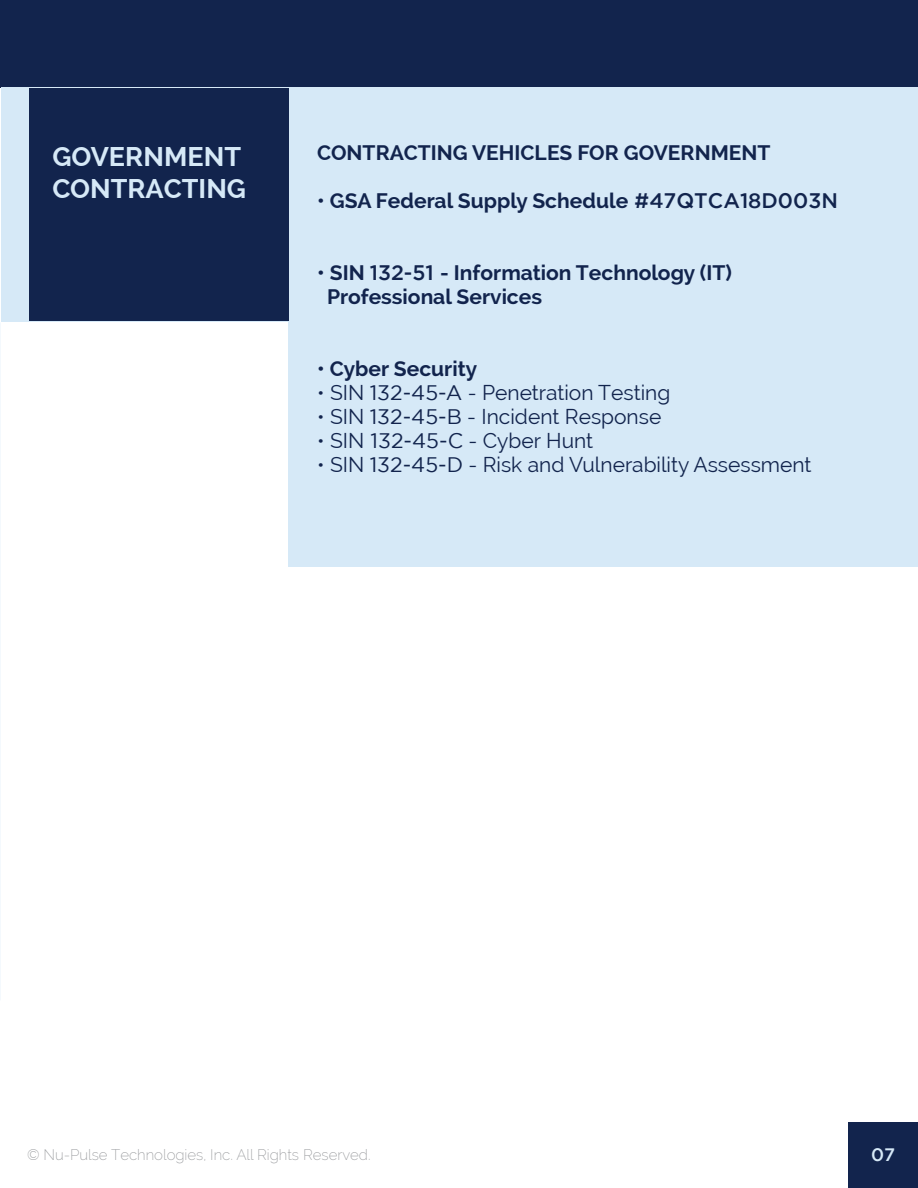
<style>
.page{position:relative;width:918px;height:1188px;background:#fff}
.page>*{position:absolute;margin:0;border:0;box-sizing:border-box;transform-origin:0 0}
.t1{font:700 27px "Raleway";color:#d6e9f7}
.t2{font:700 21px/24px "Raleway";color:#12244d}
.t3{font:21px "Raleway";color:#12244d}
.t4{font:500 18px "Gotham";color:#d6e9f7}
.t5{font:200 15px "Raleway";color:#939598}
.s1{font-family:"Gotham";font-weight:500}
.s2{font-family:"Gotham"}
</style>
<div class="page">
<div style="left:848px;top:1123px;width:70px;height:65px;background:#12244d"></div>
<div style="left:0;top:0;width:918px;height:88px;background:#12244d"></div>
<div style="left:288px;top:322px;width:630px;height:245px;background:#d6e9f7"></div>
<div style="left:2px;top:88px;width:916px;height:234px;background:#d6e9f7"></div>
<div style="left:29px;top:88px;width:259px;height:233px;background:#12244d"></div>
<p class="t1" style="left:52px;top:141px;width:190px">GOVERNMENT</p>
<p class="t1" style="left:52px;top:173px;width:195px">CONTRACTING</p>
<p class="t2" style="left:317px;top:141px;width:455px">CONTRACTING VEHICLES FOR GOVERNMENT</p>
<p class="t2" style="left:317px;top:189px;width:522px">• GSA Federal Supply Schedule <span class="s1">#47QTCA18D003N</span></p>
<p class="t2" style="left:327px;top:261px;width:406px;text-indent:-10px">• SIN <span class="s1">132-51</span> - Information Technology (IT)<br>Professional Services</p>
<p class="t2" style="left:317px;top:357px;width:161px">• Cyber Security</p>
<p class="t3" style="left:317px;top:380px;width:355px">• SIN <span class="s2">132-45-A</span> - Penetration Testing</p>
<p class="t3" style="left:317px;top:404px;width:346px">• SIN <span class="s2">132-45-B</span> - Incident Response</p>
<p class="t3" style="left:317px;top:428px;width:278px">• SIN <span class="s2">132-45-C</span> - Cyber Hunt</p>
<p class="t3" style="left:317px;top:452px;width:496px">• SIN <span class="s2">132-45-D</span> - Risk and Vulnerability Assessment</p>
<p class="t5" style="left:27px;top:1146px;width:345px">© Nu-Pulse Technologies, Inc. All Rights Reserved.</p>
<p class="t4" style="left:871px;top:1144px;width:25px">07</p>
</div>
